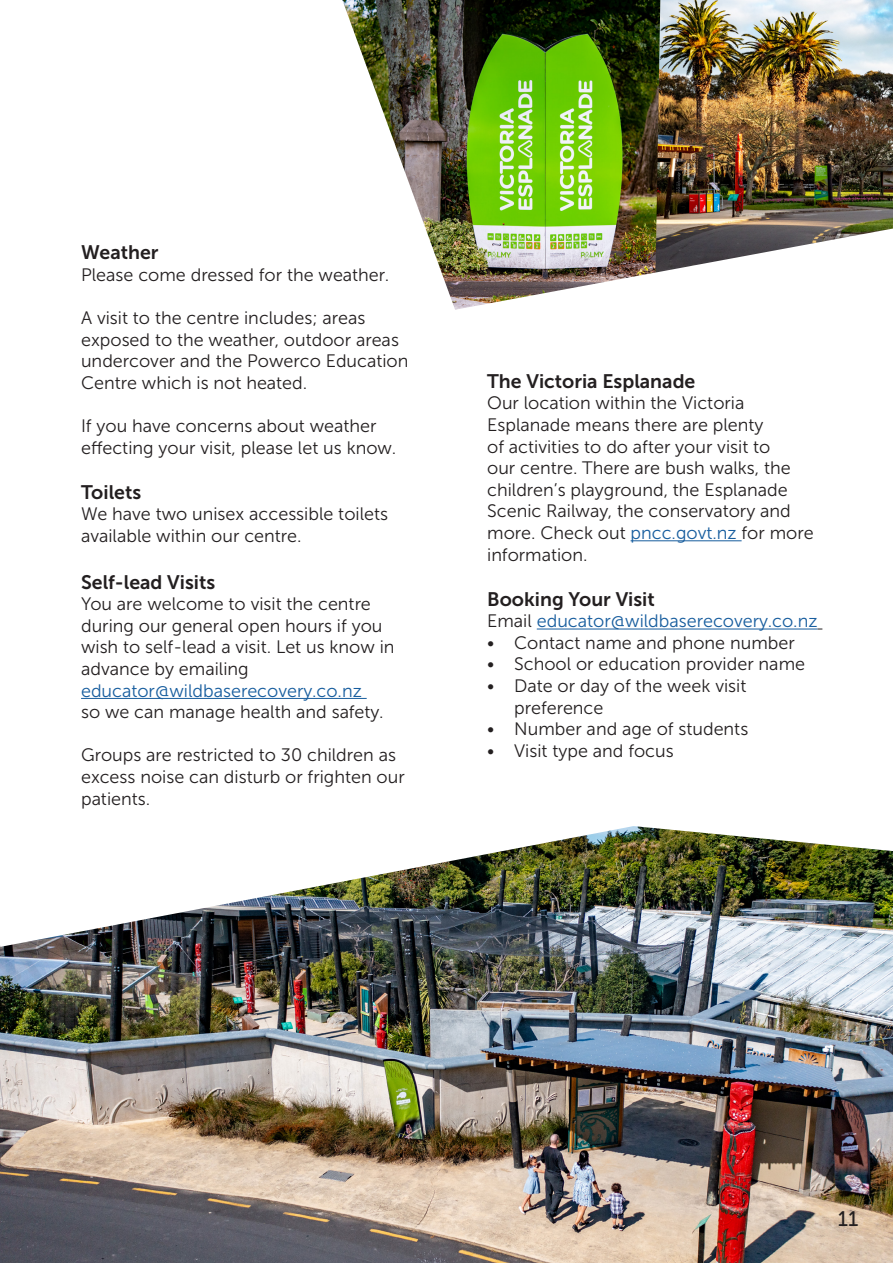
<style>
.page{position:relative;width:893px;height:1263px;background:#fff}
.page>*{position:absolute;margin:0;border:0;box-sizing:border-box;transform-origin:0 0}
.t1{font:21px "Museo Sans 500";color:#231f20}
.Body_Text{font:19.5px "Museo Sans 700";color:#231f20}
.Body_Text-2{font:18px/21.6px "Museo Sans 300";color:#231f20}
.Body_Text-3{font:18px "Museo Sans 300";color:#175d9e}
.s1{color:#175d9e}
.s2{color:#231f20}
</style>
<div class="page">
<img style="left:484px;top:0;width:172px;height:229px">
<img style="left:342px;top:0;width:142px;height:229px">
<img style="left:656px;top:0;width:237px;height:229px">
<img style="left:425px;top:229px;width:465px;height:81px">
<img style="left:0;top:851px;width:893px;height:412px">
<img style="left:0;top:829px;width:640px;height:118px">
<img style="left:617px;top:826px;width:275px;height:25px">
<hr style="left:81px;top:698px;width:286px;height:1px;background:#175d9e">
<hr style="left:631px;top:540px;width:111px;height:1px;background:#175d9e">
<hr style="left:537px;top:628px;width:281px;height:1px;background:#175d9e">
<p class="Body_Text" style="left:81px;top:242px;width:79px">Weather</p>
<p class="Body_Text-2" style="left:81px;top:264px;width:310px">Please come dressed for the weather.</p>
<p class="Body_Text-2" style="left:81px;top:307px;width:329px">A visit to the centre includes; areas exposed to the weather, outdoor areas undercover and the Powerco Education Centre which is not heated.</p>
<p class="Body_Text-2" style="left:81px;top:415px;width:317px">If you have concerns about weather effecting your visit, please let us know.</p>
<p class="Body_Text" style="left:81px;top:481px;width:62px">Toilets</p>
<p class="Body_Text-2" style="left:81px;top:503px;width:309px">We have two unisex accessible toilets available within our centre.</p>
<p class="Body_Text" style="left:81px;top:571px;width:136px">Self-lead Visits</p>
<p class="Body_Text-2" style="left:81px;top:593px;width:315px">You are welcome to visit the centre during our general open hours if you wish to self-lead a visit. Let us know in advance by emailing</p>
<p class="Body_Text-3" style="left:81px;top:681px;width:282px">educator@wildbaserecovery.co.nz</p>
<p class="Body_Text-2" style="left:81px;top:701px;width:304px">so we can manage health and safety.</p>
<p class="Body_Text-2" style="left:81px;top:744px;width:325px">Groups are restricted to 30 children as excess noise can disturb or frighten our patients.</p>
<p class="Body_Text" style="left:487px;top:370px;width:210px">The Victoria Esplanade</p>
<p class="Body_Text-2" style="left:487px;top:392px;width:328px">Our location within the Victoria Esplanade means there are plenty<br>of activities to do after your visit to<br>our centre. There are bush walks, the children’s playground, the Esplanade Scenic Railway, the conservatory and more. Check out <span class="s1">pncc.govt.nz</span> for more information.</p>
<p class="Body_Text" style="left:487px;top:588px;width:169px">Booking Your Visit</p>
<p class="Body_Text-3" style="left:487px;top:611px;width:332px"><span class="s2">Email</span> educator@wildbaserecovery.co.nz</p>
<p class="Body_Text-2" style="left:487px;top:632px;width:309px">• Contact name and phone number</p>
<p class="Body_Text-2" style="left:487px;top:653px;width:319px">• School or education provider name</p>
<p class="Body_Text-2" style="left:514px;top:675px;width:234px;text-indent:-27px">• Date or day of the week visit preference</p>
<p class="Body_Text-2" style="left:487px;top:718px;width:263px">• Number and age of students</p>
<p class="Body_Text-2" style="left:487px;top:740px;width:188px">• Visit type and focus</p>
<p class="t1" style="left:838px;top:1207px;width:22px">11</p>
</div>
